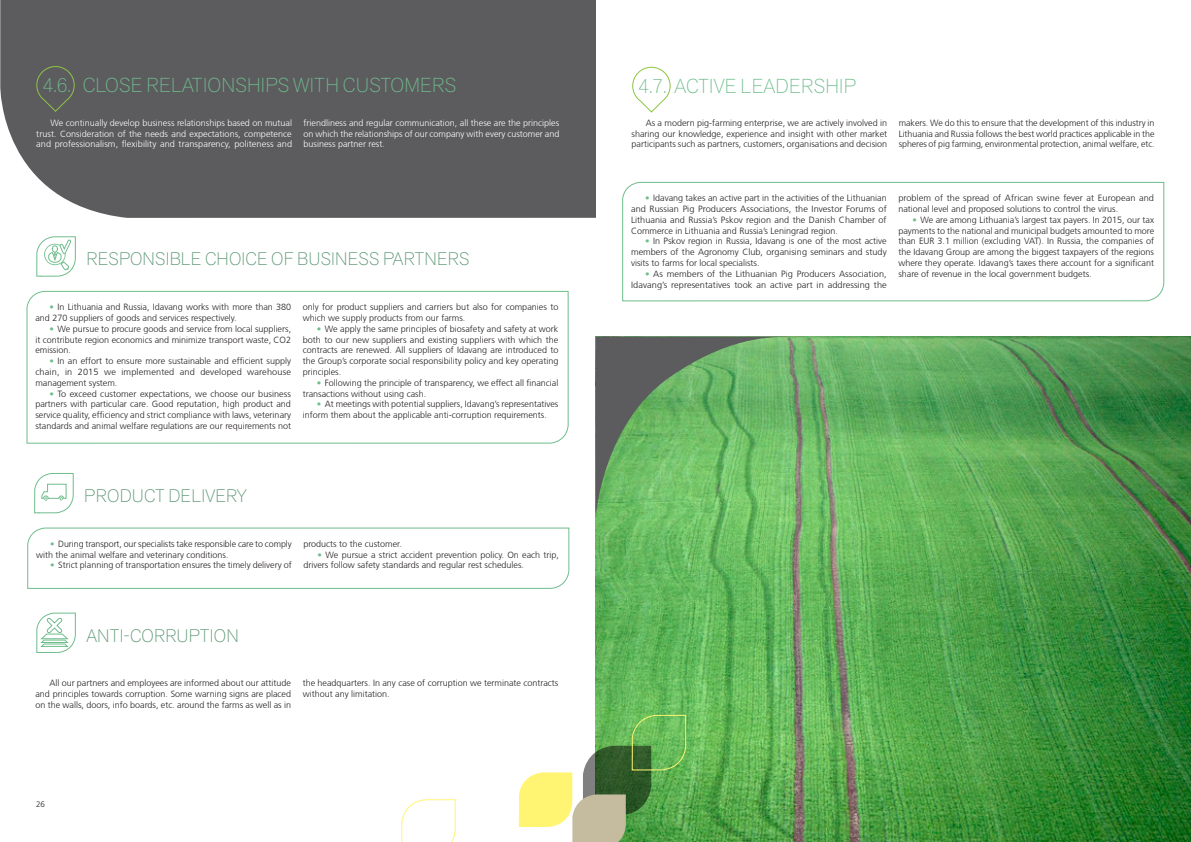
<style>
.page{position:relative;width:1191px;height:842px;background:#fff}
.page>*{position:absolute;margin:0;border:0;box-sizing:border-box;transform-origin:0 0}
.t1{font:200 20px "Akzid Grtsk Next";letter-spacing:.01em;color:#6fbd8d}
.t2{font:200 18px "Akzid Grtsk Next";letter-spacing:.01em;color:#589570}
.t3{font:300 9px/10.8px "Frutiger CE";color:#231f20;text-align:justify}
.t4{font:300 9px/10.8px "Frutiger CE";color:#fff;text-align:justify}
.t5{font:300 8px "Frutiger CE";color:#231f20}
.s1{color:#6fbd8d}
</style>
<div class="page">
<div style="left:0;top:0;width:596px;height:218px;background:#5c5c5f"></div>
<svg style="left:27px;top:527px;width:543px;height:62px"></svg>
<svg style="left:26px;top:290px;width:543px;height:154px"></svg>
<svg style="left:36px;top:236px;width:40px;height:41px"></svg>
<svg style="left:34px;top:473px;width:40px;height:41px"></svg>
<svg style="left:36px;top:612px;width:40px;height:41px"></svg>
<svg style="left:622px;top:181px;width:542px;height:121px"></svg>
<img style="left:595px;top:336px;width:596px;height:506px">
<svg style="left:519px;top:714px;width:167px;height:128px"></svg>
<svg style="left:401px;top:799px;width:55px;height:43px"></svg>
<svg style="left:36px;top:66px;width:39px;height:47px;background:#5f635c"></svg>
<svg style="left:632px;top:66px;width:39px;height:47px"></svg>
<svg style="left:595px;top:336px;width:208px;height:177px;background:#6ca667"></svg>
<h1 class="t1" style="left:43px;top:72px;width:415px">4.6. CLOSE RELATIONSHIPS WITH CUSTOMERS</h1>
<p class="t4" style="left:36px;top:117px;width:257px;text-indent:14px">We continually develop business relationships based on mutual trust. Consideration of the needs and expectations, competence and professionalism, flexibility and transparency, politeness and</p>
<p class="t4" style="left:303px;top:117px;width:257px">friendliness and regular communication, all these are the principles on which the relationships of our company with every customer and business partner rest.</p>
<h2 class="t2" style="left:86px;top:247px;width:384px">RESPONSIBLE CHOICE OF BUSINESS PARTNERS</h2>
<p class="t3" style="left:35px;top:302px;width:257px;text-indent:14px"><span class="s1">•</span> In Lithuania and Russia, Idavang works with more than 380 and 270 suppliers of goods and services respectively.</p>
<p class="t3" style="left:35px;top:323px;width:257px;text-indent:14px"><span class="s1">•</span> We pursue to procure goods and service from local suppliers, it contribute region economics and minimize transport waste, CO2 emission.</p>
<p class="t3" style="left:35px;top:356px;width:257px;text-indent:14px"><span class="s1">•</span> In an effort to ensure more sustainable and efficient supply chain, in 2015 we implemented and developed warehouse management system.</p>
<p class="t3" style="left:35px;top:388px;width:257px;text-indent:14px"><span class="s1">•</span> To exceed customer expectations, we choose our business partners with particular care. Good reputation, high product and service quality, efficiency and strict compliance with laws, veterinary standards and animal welfare regulations are our requirements not</p>
<p class="t3" style="left:303px;top:302px;width:257px">only for product suppliers and carriers but also for companies to which we supply products from our farms.</p>
<p class="t3" style="left:303px;top:323px;width:257px;text-indent:14px"><span class="s1">•</span> We apply the same principles of biosafety and safety at work both to our new suppliers and existing suppliers with which the contracts are renewed. All suppliers of Idavang are introduced to the Group’s corporate social responsibility policy and key operating principles.</p>
<p class="t3" style="left:303px;top:377px;width:257px;text-indent:14px"><span class="s1">•</span> Following the principle of transparency, we effect all financial transactions without using cash.</p>
<p class="t3" style="left:303px;top:399px;width:257px;text-indent:14px"><span class="s1">•</span> At meetings with potential suppliers, Idavang’s representatives inform them about the applicable anti-corruption requirements.</p>
<h2 class="t2" style="left:84px;top:484px;width:164px">PRODUCT DELIVERY</h2>
<p class="t3" style="left:36px;top:538px;width:257px;text-indent:14px"><span class="s1">•</span> During transport, our specialists take responsible care to comply with the animal welfare and veterinary conditions.</p>
<p class="t3" style="left:50px;top:560px;width:243px"><span class="s1">•</span> Strict planning of transportation ensures the timely delivery of</p>
<p class="t3" style="left:303px;top:538px;width:100px">products to the customer.</p>
<p class="t3" style="left:303px;top:549px;width:257px;text-indent:14px"><span class="s1">•</span> We pursue a strict accident prevention policy. On each trip, drivers follow safety standards and regular rest schedules.</p>
<h2 class="t2" style="left:86px;top:624px;width:154px">ANTI-CORRUPTION</h2>
<p class="t3" style="left:35px;top:678px;width:257px;text-indent:14px">All our partners and employees are informed about our attitude and principles towards corruption. Some warning signs are placed on the walls, doors, info boards, etc. around the farms as well as in</p>
<p class="t3" style="left:303px;top:678px;width:257px">the headquarters. In any case of corruption we terminate contracts without any limitation.</p>
<p class="t5" style="left:36px;top:800px;width:10px">26</p>
<h1 class="t1" style="left:638px;top:73px;width:219px">4.7. ACTIVE LEADERSHIP</h1>
<p class="t3" style="left:631px;top:117px;width:257px;text-indent:14px">As a modern pig-farming enterprise, we are actively involved in sharing our knowledge, experience and insight with other market participants such as partners, customers, organisations and decision</p>
<p class="t3" style="left:898px;top:117px;width:257px">makers. We do this to ensure that the development of this industry in Lithuania and Russia follows the best world practices applicable in the spheres of pig farming, environmental protection, animal welfare, etc.</p>
<p class="t3" style="left:631px;top:193px;width:257px;text-indent:14px"><span class="s1">•</span> Idavang takes an active part in the activities of the Lithuanian and Russian Pig Producers Associations, the Investor Forums of Lithuania and Russia’s Pskov region and the Danish Chamber of Commerce in Lithuania and Russia’s Leningrad region.</p>
<p class="t3" style="left:631px;top:236px;width:257px;text-indent:14px"><span class="s1">•</span> In Pskov region in Russia, Idavang is one of the most active members of the Agronomy Club, organising seminars and study visits to farms for local specialists.</p>
<p class="t3" style="left:631px;top:268px;width:257px;text-align:right"><span class="s1">•</span> As members of the Lithuanian Pig Producers Association,<br>Idavang’s representatives took an active part in addressing the</p>
<p class="t3" style="left:898px;top:193px;width:257px">problem of the spread of African swine fever at European and national level and proposed solutions to control the virus.</p>
<p class="t3" style="left:898px;top:214px;width:257px;text-indent:14px"><span class="s1">•</span> We are among Lithuania’s largest tax payers. In 2015, our tax payments to the national and municipal budgets amounted to more than EUR 3.1 million (excluding VAT). In Russia, the companies of the Idavang Group are among the biggest taxpayers of the regions where they operate. Idavang’s taxes there account for a significant share of revenue in the local government budgets.</p>
</div>
